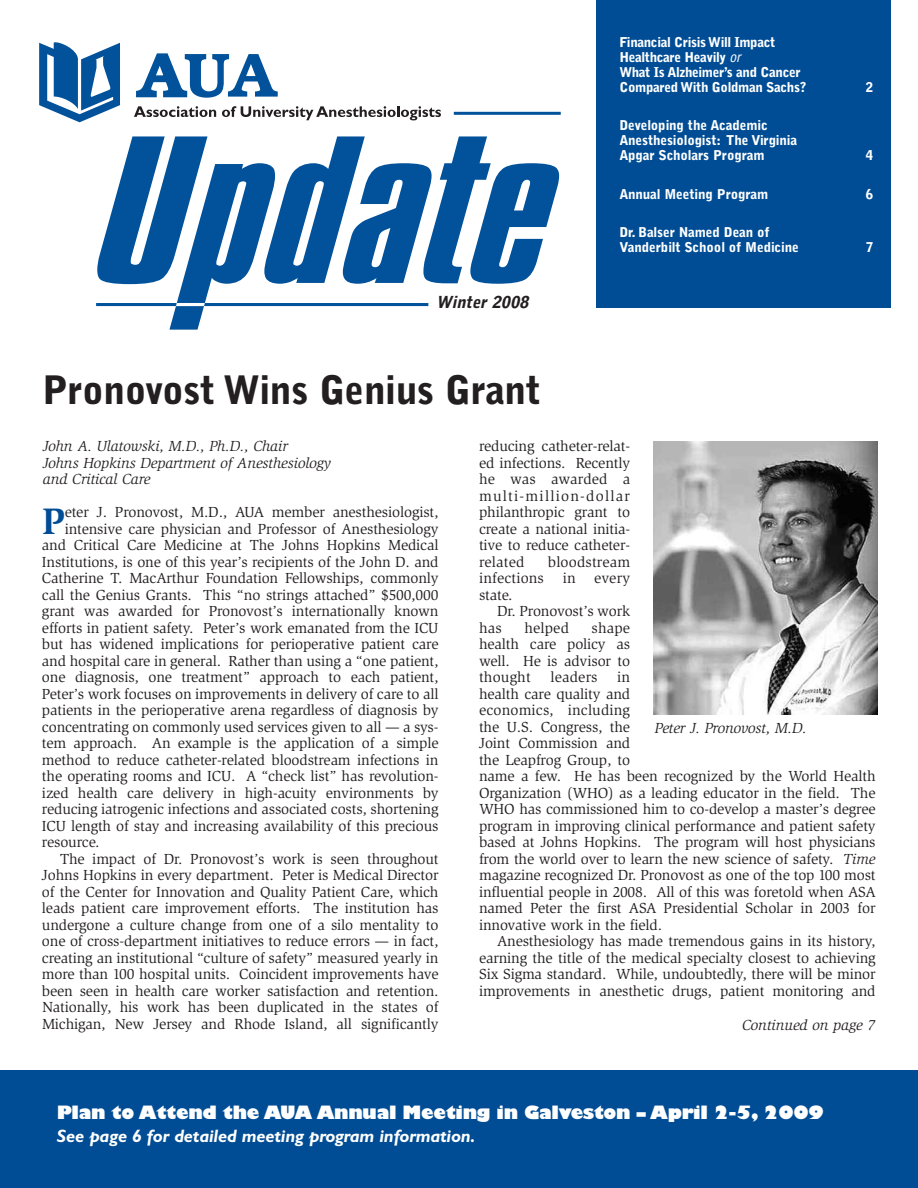
<style>
.page{position:relative;width:918px;height:1188px;background:#fff}
.page>*{position:absolute;margin:0;border:0;box-sizing:border-box;transform-origin:0 0}
.t1{font:900 39px "Bell Gothic";letter-spacing:-.01em;color:#231f20}
.t2{font:700 37.95px "Slimbach";color:#014d95}
.t3{font:800 18px "Gill Sans";letter-spacing:-.015em;color:#fff}
.t4{font:italic 700 18px "Gill Sans";letter-spacing:-.01em;color:#fff}
.t5{font:italic 900 16.5px "Bell Gothic";color:#231f20}
.t6{font:15px/16.5px "Slimbach";letter-spacing:-.01em;color:#231f20;text-align:justify}
.t7{font:italic 15px/16.5px "Slimbach";letter-spacing:-.01em;color:#231f20}
.t8{font:15px "Slimbach";letter-spacing:.01em;color:#231f20}
.t9{font:900 13.5px/15px "Bell Gothic";letter-spacing:-.01em;color:#fff}
.t10{font:900 13.5px/15px "Bell Gothic";letter-spacing:-.03em;color:#fff}
.s1{font-family:"Helvetica";font-weight:400;font-style:italic;font-stretch:condensed}
.s2{font-style:italic}
</style>
<div class="page">
<div style="left:597px;top:0;width:294px;height:307px;background:#014d95"></div>
<hr style="left:96px;top:303px;width:332px;height:3px;background:#01529b">
<svg style="left:97px;top:136px;width:462px;height:194px"></svg>
<hr style="left:454px;top:112px;width:107px;height:3px;background:#01529b">
<svg style="left:134px;top:106px;width:82px;height:11px"></svg>
<svg style="left:222px;top:106px;width:219px;height:14px"></svg>
<svg style="left:136px;top:53px;width:142px;height:45px"></svg>
<svg style="left:39px;top:42px;width:81px;height:80px"></svg>
<div style="left:0;top:1070px;width:918px;height:118px;background:#014d95"></div>
<img style="left:654px;top:442px;width:224px;height:272px">
<p class="t10" style="left:619px;top:36px;width:189px">Financial Crisis Will Impact<br>Healthcare Heavily <span class="s1">or<br></span>What Is Alzheimer’s and Cancer<br>Compared With Goldman Sachs?</p>
<p class="t9" style="left:619px;top:119px;width:179px">Developing the Academic<br>Anesthesiologist: The Virginia<br>Apgar Scholars Program</p>
<p class="t9" style="left:866px;top:81px;width:9px">2</p>
<p class="t9" style="left:866px;top:149px;width:9px">4</p>
<p class="t5" style="left:436px;top:296px;width:97px">Winter 2008</p>
<h1 class="t1" style="left:42px;top:376px;width:500px">Pronovost Wins Genius Grant</h1>
<p class="t9" style="left:619px;top:187px;width:151px">Annual Meeting Program</p>
<p class="t9" style="left:866px;top:187px;width:9px">6</p>
<p class="t9" style="left:619px;top:226px;width:181px">Dr. Balser Named Dean of<br>Vanderbilt School of Medicine</p>
<p class="t9" style="left:866px;top:241px;width:9px">7</p>
<p class="t7" style="left:43px;top:439px;width:290px">John A. Ulatowski, M.D., Ph.D., Chair<br>Johns Hopkins Department of Anesthesiology and Critical Care</p>
<h2 class="t2" style="left:42px;top:506px;width:25px">P</h2>
<p class="t6" style="left:65px;top:505px;width:375px">eter J. Pronovost, M.D., AUA member anesthesiologist,</p>
<p class="t6" style="left:65px;top:522px;width:375px">intensive care physician and Professor of Anesthesiology</p>
<p class="t6" style="left:42px;top:538px;width:398px">and Critical Care Medicine at The Johns Hopkins Medical</p>
<p class="t6" style="left:42px;top:555px;width:398px">Institutions, is one of this year’s recipients of the John D. and</p>
<p class="t6" style="left:42px;top:571px;width:398px">Catherine T. MacArthur Foundation Fellowships, commonly</p>
<p class="t6" style="left:42px;top:588px;width:398px">call the Genius Grants. This “no strings attached” $500,000</p>
<p class="t6" style="left:42px;top:604px;width:398px">grant was awarded for Pronovost’s internationally known</p>
<p class="t6" style="left:42px;top:621px;width:398px">efforts in patient safety. Peter’s work emanated from the ICU</p>
<p class="t6" style="left:42px;top:637px;width:398px">but has widened implications for perioperative patient care</p>
<p class="t6" style="left:42px;top:654px;width:398px">and hospital care in general. Rather than using a “one patient,</p>
<p class="t6" style="left:42px;top:670px;width:398px">one diagnosis, one treatment” approach to each patient,</p>
<p class="t6" style="left:42px;top:687px;width:398px">Peter’s work focuses on improvements in delivery of care to all</p>
<p class="t6" style="left:42px;top:703px;width:398px">patients in the perioperative arena regardless of diagnosis by</p>
<p class="t6" style="left:42px;top:720px;width:398px">concentrating on commonly used services given to all — a sys-</p>
<p class="t6" style="left:42px;top:736px;width:398px">tem approach. An example is the application of a simple</p>
<p class="t6" style="left:42px;top:753px;width:398px">method to reduce catheter-related bloodstream infections in</p>
<p class="t6" style="left:42px;top:769px;width:398px">the operating rooms and ICU. A “check list” has revolution-</p>
<p class="t6" style="left:42px;top:786px;width:398px">ized health care delivery in high-acuity environments by</p>
<p class="t6" style="left:42px;top:802px;width:398px">reducing iatrogenic infections and associated costs, shortening</p>
<p class="t6" style="left:42px;top:819px;width:398px">ICU length of stay and increasing availability of this precious</p>
<p class="t6" style="left:42px;top:835px;width:59px">resource.</p>
<p class="t6" style="left:60px;top:852px;width:380px">The impact of Dr. Pronovost’s work is seen throughout</p>
<p class="t6" style="left:42px;top:868px;width:398px">Johns Hopkins in every department. Peter is Medical Director</p>
<p class="t6" style="left:42px;top:885px;width:398px">of the Center for Innovation and Quality Patient Care, which</p>
<p class="t6" style="left:42px;top:901px;width:398px">leads patient care improvement efforts. The institution has</p>
<p class="t6" style="left:42px;top:918px;width:398px">undergone a culture change from one of a silo mentality to</p>
<p class="t6" style="left:42px;top:934px;width:398px">one of cross-department initiatives to reduce errors — in fact,</p>
<p class="t6" style="left:42px;top:951px;width:398px">creating an institutional “culture of safety” measured yearly in</p>
<p class="t6" style="left:42px;top:967px;width:398px">more than 100 hospital units. Coincident improvements have</p>
<p class="t6" style="left:42px;top:984px;width:398px">been seen in health care worker satisfaction and retention.</p>
<p class="t6" style="left:42px;top:1000px;width:398px">Nationally, his work has been duplicated in the states of</p>
<p class="t6" style="left:42px;top:1017px;width:398px">Michigan, New Jersey and Rhode Island, all significantly</p>
<p class="t6" style="left:479px;top:439px;width:153px">reducing catheter-relat&shy;ed infections. Recently he was awarded a multi-million-dollar philanthropic grant to create a national initia&shy;tive to reduce catheter&shy;related</p>
<p class="t6" style="left:479px;top:554px;width:153px;text-indent:69px">bloodstream infections in every state.</p>
<p class="t6" style="left:479px;top:604px;width:153px;text-indent:18px">Dr. Pronovost’s work has</p>
<p class="t6" style="left:479px;top:620px;width:153px;text-indent:112px">shape health care policy as well. He is advisor to thought</p>
<p class="t6" style="left:524px;top:620px;width:46px">helped</p>
<p class="t8" style="left:551px;top:671px;width:48px">leaders</p>
<p class="t6" style="left:479px;top:670px;width:398px;text-align:left;text-indent:138px">in<br>health care quality and<br>economics, including<br>the U.S. Congress, the<br>Joint Commission and<br>the Leapfrog Group, to<br>name a few. He has been recognized by the World Health Organization (WHO) as a leading educator in the field. The WHO has commissioned him to co-develop a master’s degree program in improving clinical performance and patient safety based at Johns Hopkins. The program will host physicians from the world over to learn the new science of safety. <span class="s2">Time </span>magazine recognized Dr. Pronovost as one of the top 100 most influential people in 2008. All of this was foretold when ASA named Peter the first ASA Presidential Scholar in 2003 for innovative work in the field.</p>
<p class="t6" style="left:479px;top:934px;width:398px;text-indent:18px">Anesthesiology has made tremendous gains in its history, earning the title of the medical specialty closest to achieving Six Sigma standard. While, undoubtedly, there will be minor improvements in anesthetic drugs, patient monitoring and</p>
<p class="t7" style="left:655px;top:721px;width:153px">Peter J. Pronovost, M.D.</p>
<p class="t7" style="left:742px;top:1018px;width:134px">Continued on page 7</p>
<p class="t3" style="left:57px;top:1102px;width:769px">Plan to Attend the AUA Annual Meeting in Galveston – April 2-5, 2009</p>
<p class="t4" style="left:57px;top:1129px;width:420px">See page 6 for detailed meeting program information.</p>
</div>
